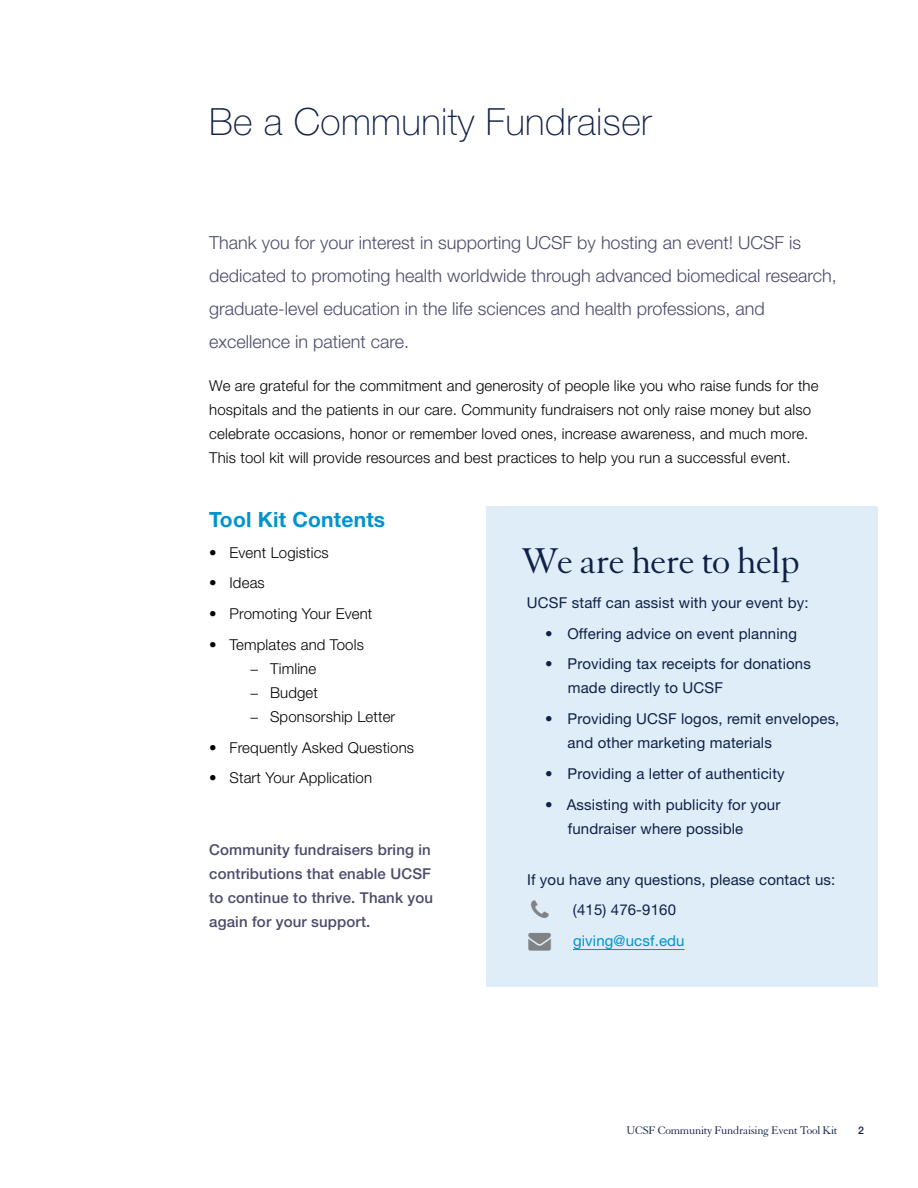
<style>
.page{position:relative;width:918px;height:1188px;background:#fff}
.page>*{position:absolute;margin:0;border:0;box-sizing:border-box;transform-origin:0 0}
.Side_bard_head{font:39px "Granjon LT Std";letter-spacing:-.025em;color:#102047}
.Section{font:100 37.5px "Helvetica Neue LT Std";letter-spacing:.01em;color:#102047}
.Head_1{font:700 21px "Helvetica Neue LT Std";letter-spacing:.01em;color:#0093d0}
.Openning{font:300 18px/33px "Helvetica Neue LT Std";color:#4a4c6b}
.body_text{font:300 15px/24px "Helvetica Neue LT Std";letter-spacing:.01em;color:#000}
.Side_bar_text{font:15px/24px "Helvetica Neue LT Std";letter-spacing:.01em;color:#102047}
.Highlight{font:500 15px/24px "Helvetica Neue LT Std";letter-spacing:.01em;color:#4a4c6b}
.Side_bar_text-2{font:15px "Helvetica Neue LT Std";letter-spacing:.01em;color:#0093d0}
.Paragraph_Style_1{font:12px "Granjon LT Std";letter-spacing:-.025em;color:#102047}
.Paragraph_Style_1-2{font:500 10.5px "Helvetica Neue LT Std";color:#102047}
.s1{color:#808284}
</style>
<div class="page">
<div style="left:486px;top:506px;width:392px;height:481px;background:#deedf7"></div>
<hr style="left:573px;top:949px;width:112px;height:1px;background:#0093d0">
<p class="Section" style="left:209px;top:100px;width:444px">Be a Community Fundraiser</p>
<p class="Openning" style="left:209px;top:225px;width:629px">Thank you for your interest in supporting UCSF by hosting an event! UCSF is dedicated to promoting health worldwide through advanced biomedical research, graduate-level education in the life sciences and health professions, and excellence in patient care.</p>
<p class="body_text" style="left:209px;top:374px;width:611px">We are grateful for the commitment and generosity of people like you who raise funds for the hospitals and the patients in our care. Community fundraisers not only raise money but also celebrate occasions, honor or remember loved ones, increase awareness, and much more.<br>This tool kit will provide resources and best practices to help you run a successful event.</p>
<p class="Head_1" style="left:209px;top:506px;width:178px">Tool Kit Contents</p>
<p class="body_text" style="left:209px;top:540px;width:121px">• Event Logistics</p>
<p class="body_text" style="left:209px;top:571px;width:57px">• Ideas</p>
<p class="body_text" style="left:209px;top:602px;width:165px">• Promoting Your Event</p>
<p class="body_text" style="left:209px;top:632px;width:156px">• Templates and Tools</p>
<p class="body_text" style="left:250px;top:656px;width:68px">− Timline</p>
<p class="body_text" style="left:250px;top:680px;width:70px">− Budget</p>
<p class="body_text" style="left:250px;top:704px;width:147px">− Sponsorship Letter</p>
<p class="body_text" style="left:209px;top:735px;width:206px">• Frequently Asked Questions</p>
<p class="body_text" style="left:209px;top:766px;width:164px">• Start Your Application</p>
<p class="Highlight" style="left:209px;top:837px;width:225px">Community fundraisers bring in contributions that enable UCSF to continue to thrive. Thank you again for your support.</p>
<p class="Side_bard_head" style="left:521px;top:540px;width:280px">We are here to help</p>
<p class="Side_bar_text" style="left:527px;top:590px;width:283px">UCSF staff can assist with your event by:</p>
<p class="Side_bar_text" style="left:545px;top:621px;width:253px">• Offering advice on event planning</p>
<p class="Side_bar_text" style="left:568px;top:652px;width:245px;text-indent:-23px">• Providing tax receipts for donations made directly to UCSF</p>
<p class="Side_bar_text" style="left:568px;top:707px;width:273px;text-indent:-22px">• Providing UCSF logos, remit envelopes, and other marketing materials</p>
<p class="Side_bar_text" style="left:545px;top:761px;width:241px">• Providing a letter of authenticity</p>
<p class="Side_bar_text" style="left:568px;top:792px;width:214px;text-indent:-22px">• Assisting with publicity for your fundraiser where possible</p>
<p class="Side_bar_text" style="left:527px;top:867px;width:310px">If you have any questions, please contact us:</p>
<p class="Side_bar_text" style="left:573px;top:898px;width:105px">(415) 476-9160</p>
<p class="Side_bar_text-2" style="left:529px;top:932px;width:157px"><span class="s1">→</span> giving@ucsf.edu</p>
<p class="Paragraph_Style_1" style="left:627px;top:1124px;width:212px">UCSF Community Fundraising Event Tool Kit</p>
<p class="Paragraph_Style_1-2" style="left:858px;top:1124px;width:7px">2</p>
</div>
